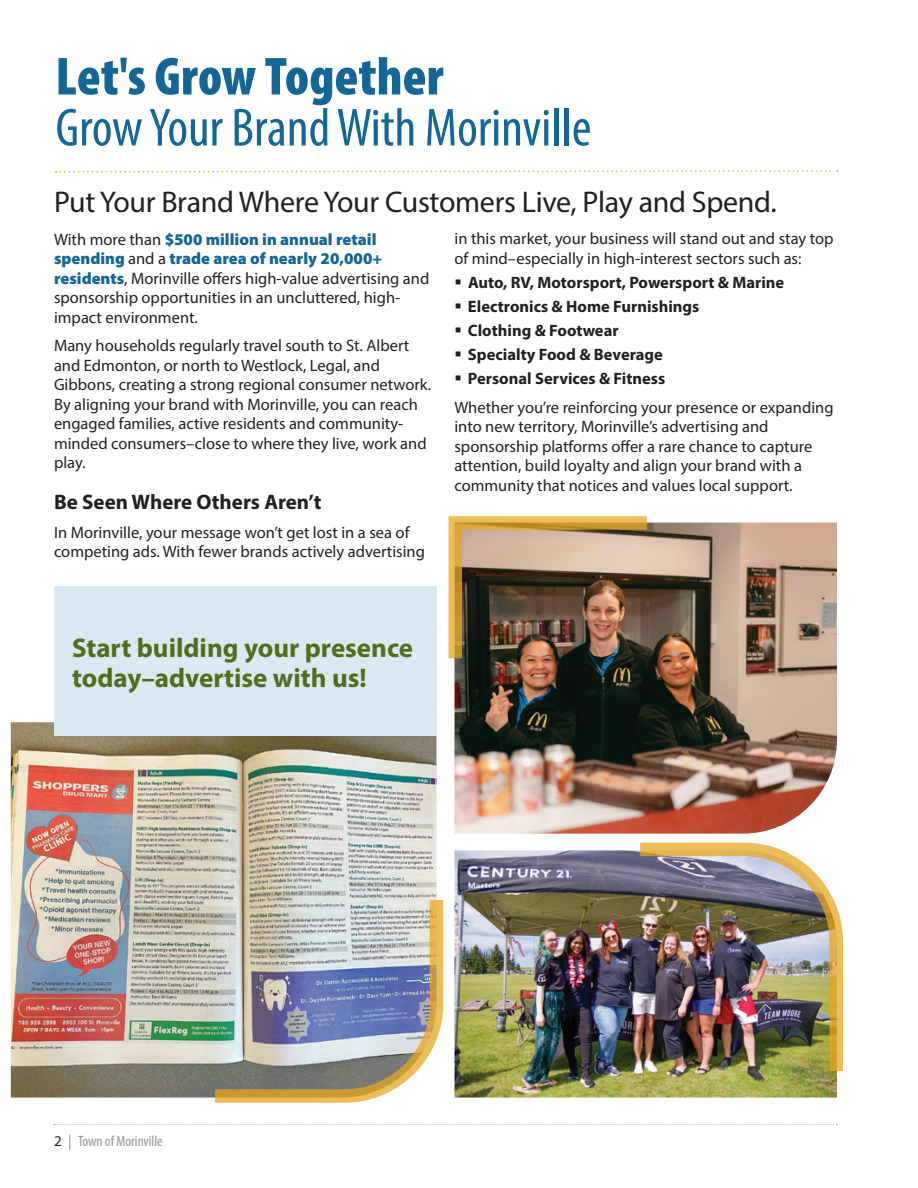
<style>
.page{position:relative;width:918px;height:1188px;background:#fff}
.page>*{position:absolute;margin:0;border:0;box-sizing:border-box;transform-origin:0 0}
.t1{font:condensed 54px "Myriad Pro";color:#136696}
.t2{font:900 condensed 54px "Myriad Pro";color:#136696}
.t3{font:30px "Myriad Pro";letter-spacing:-.01em;color:#231f20}
.t4{font:700 27px/30px "Myriad Pro";color:#4b711c}
.t5{font:700 21px "Myriad Pro";color:#231f20}
.t6{font:16.5px/19.5px "Myriad Pro";color:#231f20}
.t7{font:700 16.5px "Myriad Pro";color:#231f20}
.t8{font:condensed 15px "Myriad Pro";color:#939598}
.s1{font-weight:900;color:#136696}
.s2{font-weight:700}
.s3{font-stretch:normal;color:#231f20}
.s4{font-stretch:normal}
</style>
<div class="page">
<img style="left:11px;top:722px;width:425px;height:376px">
<img style="left:454px;top:523px;width:383px;height:311px">
<img style="left:454px;top:850px;width:383px;height:248px">
<img style="left:639px;top:842px;width:204px;height:230px">
<svg style="left:213px;top:898px;width:231px;height:205px;background:#acadac"></svg>
<img style="left:448px;top:516px;width:200px;height:144px">
<div style="left:54px;top:586px;width:382px;height:150px;background:#d9e9f1"></div>
<svg style="left:55px;top:170px;width:783px;height:3px"></svg>
<svg style="left:54px;top:1124px;width:784px;height:1px"></svg>
<h1 class="t2" style="left:55px;top:42px;width:389px">Let's Grow Together</h1>
<h1 class="t1" style="left:55px;top:95px;width:537px">Grow Your Brand With Morinville</h1>
<h2 class="t3" style="left:54px;top:183px;width:724px">Put Your Brand Where Your Customers Live, Play and Spend.</h2>
<p class="t6" style="left:54px;top:229px;width:377px">With more than <span class="s1">$500 million in annual retail spending</span> and a <span class="s1">trade area of nearly 20,000+ residents</span>, Morinville offers high-value advertising and sponsorship opportunities in an uncluttered, high&shy;impact environment.</p>
<p class="t6" style="left:54px;top:335px;width:379px">Many households regularly travel south to St. Albert and Edmonton, or north to Westlock, Legal, and Gibbons, creating a strong regional consumer network.<br>By aligning your brand with Morinville, you can reach engaged families, active residents and community&shy;minded consumers–close to where they live, work and play.</p>
<p class="t5" style="left:54px;top:489px;width:269px">Be Seen Where Others Aren’t</p>
<p class="t6" style="left:54px;top:522px;width:372px">In Morinville, your message won’t get lost in a sea of competing ads. With fewer brands actively advertising</p>
<p class="t6" style="left:455px;top:229px;width:381px">in this market, your business will stand out and stay top of mind–especially in high-interest sectors such as:</p>
<p class="t7" style="left:455px;top:272px;width:331px">▪ Auto, RV, Motorsport, Powersport &amp; Marine</p>
<p class="t7" style="left:454px;top:296px;width:246px">▪ Electronics &amp; Home Furnishings</p>
<p class="t7" style="left:454px;top:320px;width:166px">▪ Clothing &amp; Footwear</p>
<p class="t7" style="left:454px;top:344px;width:210px">▪ Specialty Food &amp; Beverage</p>
<p class="t6" style="left:454px;top:364px;width:381px;line-height:28.5px">▪ <span class="s2">Personal Services &amp; Fitness<br></span>Whether you’re reinforcing your presence or expanding</p>
<p class="t6" style="left:454px;top:416px;width:359px">into new territory, Morinville’s advertising and sponsorship platforms offer a rare chance to capture attention, build loyalty and align your brand with a community that notices and values local support.</p>
<h3 class="t4" style="left:72px;top:632px;width:343px">Start building your presence today–advertise with us!</h3>
<p class="t8" style="left:54px;top:1132px;width:110px"><span class="s3">2</span> <span class="s4">|</span> Town of Morinville</p>
</div>
